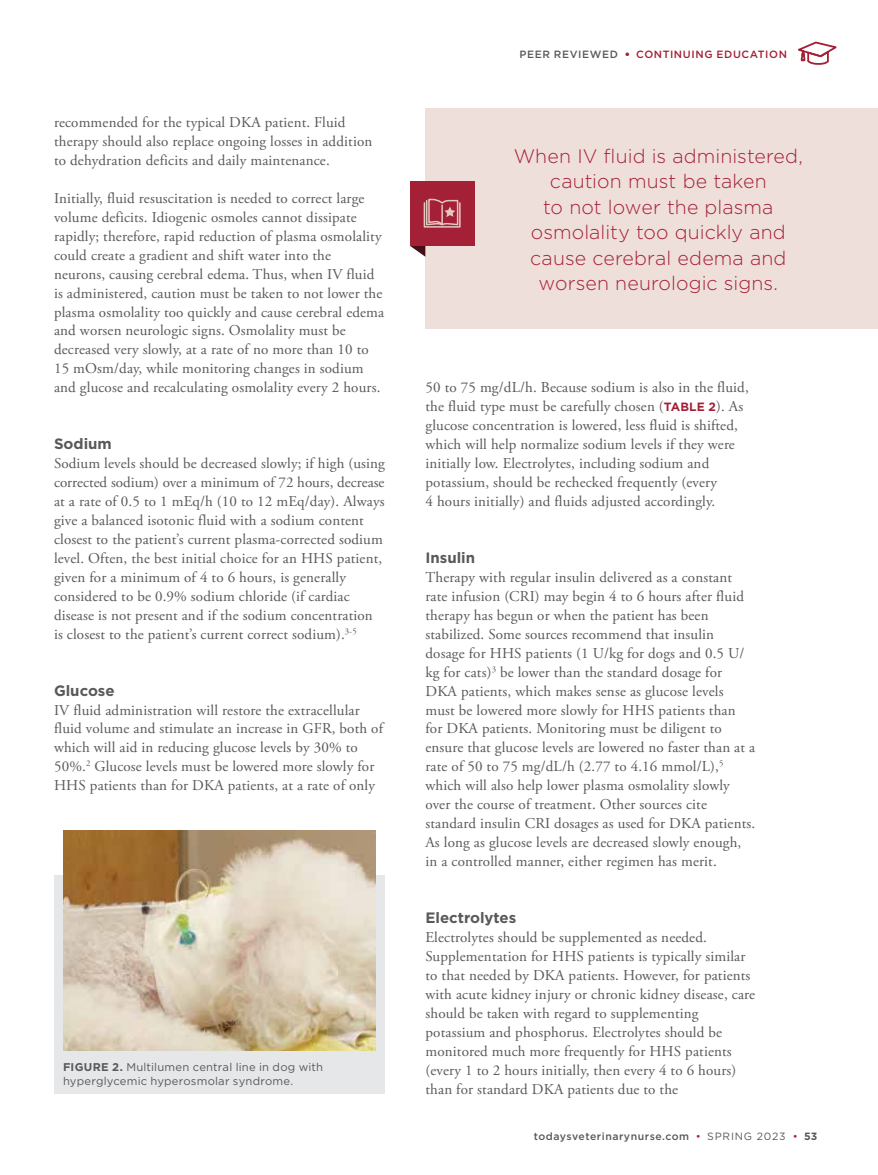
<style>
.page{position:relative;width:878px;height:1175px;background:#fff}
.page>*{position:absolute;margin:0;border:0;box-sizing:border-box;transform-origin:0 0}
.t1{font:300 19.5px/25.5px "Gotham";letter-spacing:.005em;color:#a42036;text-align:center}
.t2{font:15px/18.9px "Adobe Garamond Pro";letter-spacing:.01em;color:#58595b}
.t3{font:700 15px "Gotham";color:#58595b}
.t4{font:11.25px/13.5px "Gotham";letter-spacing:.015em;color:#58595b}
.t5{font:500 10.5px "Gotham";letter-spacing:.05em;color:#58595b}
.t6{font:500 10.5px "Gotham";letter-spacing:.06em;color:#a42036}
.s1{font-weight:700}
.s2{color:#58595b}
.s3{font-weight:900}
.s4{font-family:"Gotham";font-weight:700;font-size:12px;color:#a42036}
.s5{font-weight:400;color:#a42036}
.s6{font-weight:400}
</style>
<div class="page">
<svg style="left:798px;top:41px;width:39px;height:24px"></svg>
<div style="left:54px;top:876px;width:331px;height:217px;background:#e6e7e8"></div>
<img style="left:63px;top:831px;width:313px;height:219px">
<div style="left:425px;top:109px;width:453px;height:220px;background:#efdfdb"></div>
<svg style="left:410px;top:246px;width:16px;height:11px"></svg>
<div style="left:410px;top:181px;width:64px;height:65px;background:#a42036"></div>
<svg style="left:423px;top:198px;width:38px;height:30px"></svg>
<p class="t2" style="left:54px;top:114px;width:320px">recommended for the typical DKA patient. Fluid therapy should also replace ongoing losses in addition to dehydration deficits and daily maintenance.</p>
<p class="t2" style="left:54px;top:190px;width:332px">Initially, fluid resuscitation is needed to correct large volume deficits. Idiogenic osmoles cannot dissipate rapidly; therefore, rapid reduction of plasma osmolality could create a gradient and shift water into the neurons, causing cerebral edema. Thus, when IV fluid is administered, caution must be taken to not lower the plasma osmolality too quickly and cause cerebral edema and worsen neurologic signs. Osmolality must be decreased very slowly, at a rate of no more than 10 to 15 mOsm/day, while monitoring changes in sodium and glucose and recalculating osmolality every 2 hours.</p>
<p class="t3" style="left:54px;top:437px;width:59px">Sodium</p>
<p class="t2" style="left:54px;top:455px;width:332px">Sodium levels should be decreased slowly; if high (using corrected sodium) over a minimum of 72 hours, decrease at a rate of 0.5 to 1 mEq/h (10 to 12 mEq/day). Always give a balanced isotonic fluid with a sodium content closest to the patient’s current plasma-corrected sodium level. Often, the best initial choice for an HHS patient, given for a minimum of 4 to 6 hours, is generally considered to be 0.9% sodium chloride (if cardiac disease is not present and if the sodium concentration is closest to the patient’s current correct sodium).<sup>3-5</sup></p>
<p class="t3" style="left:54px;top:683px;width:62px">Glucose</p>
<p class="t2" style="left:54px;top:701px;width:330px">IV fluid administration will restore the extracellular fluid volume and stimulate an increase in GFR, both of which will aid in reducing glucose levels by 30% to 50%.<sup>2</sup> Glucose levels must be lowered more slowly for HHS patients than for DKA patients, at a rate of only</p>
<p class="t4" style="left:63px;top:1061px;width:261px"><span class="s1">FIGURE 2.</span> Multilumen central line in dog with hyperglycemic hyperosmolar syndrome.</p>
<p class="t6" style="left:519px;top:50px;width:269px"><span class="s2">PEER REVIEWED</span> <span class="s3">•</span> CONTINUING EDUCATION</p>
<h1 class="t1" style="left:513px;top:144px;width:291px">When IV fluid is administered, caution must be taken<br>to not lower the plasma osmolality too quickly and cause cerebral edema and worsen neurologic signs.</h1>
<p class="t2" style="left:425px;top:379px;width:325px">50 to 75 mg/dL/h. Because sodium is also in the fluid, the fluid type must be carefully chosen (<span class="s4">TABLE 2</span>). As glucose concentration is lowered, less fluid is shifted, which will help normalize sodium levels if they were initially low. Electrolytes, including sodium and potassium, should be rechecked frequently (every<br>4 hours initially) and fluids adjusted accordingly.</p>
<p class="t3" style="left:425px;top:551px;width:51px">Insulin</p>
<p class="t2" style="left:425px;top:569px;width:331px">Therapy with regular insulin delivered as a constant rate infusion (CRI) may begin 4 to 6 hours after fluid therapy has begun or when the patient has been stabilized. Some sources recommend that insulin dosage for HHS patients (1 U/kg for dogs and 0.5 U/ kg for cats)<sup>3</sup> be lower than the standard dosage for DKA patients, which makes sense as glucose levels must be lowered more slowly for HHS patients than for DKA patients. Monitoring must be diligent to ensure that glucose levels are lowered no faster than at a rate of 50 to 75 mg/dL/h (2.77 to 4.16 mmol/L),<sup>5 </sup>which will also help lower plasma osmolality slowly over the course of treatment. Other sources cite standard insulin CRI dosages as used for DKA patients.<br>As long as glucose levels are decreased slowly enough, in a controlled manner, either regimen has merit.</p>
<p class="t3" style="left:425px;top:911px;width:92px">Electrolytes</p>
<p class="t2" style="left:425px;top:929px;width:331px">Electrolytes should be supplemented as needed.<br>Supplementation for HHS patients is typically similar to that needed by DKA patients. However, for patients with acute kidney injury or chronic kidney disease, care should be taken with regard to supplementing potassium and phosphorus. Electrolytes should be monitored much more frequently for HHS patients (every 1 to 2 hours initially, then every 4 to 6 hours) than for standard DKA patients due to the</p>
<p class="t5" style="left:534px;top:1131px;width:285px">todaysveterinarynurse.com <span class="s5">•</span> <span class="s6">SPRING 2023</span> <span class="s5">•</span> <span class="s1">53</span></p>
</div>
